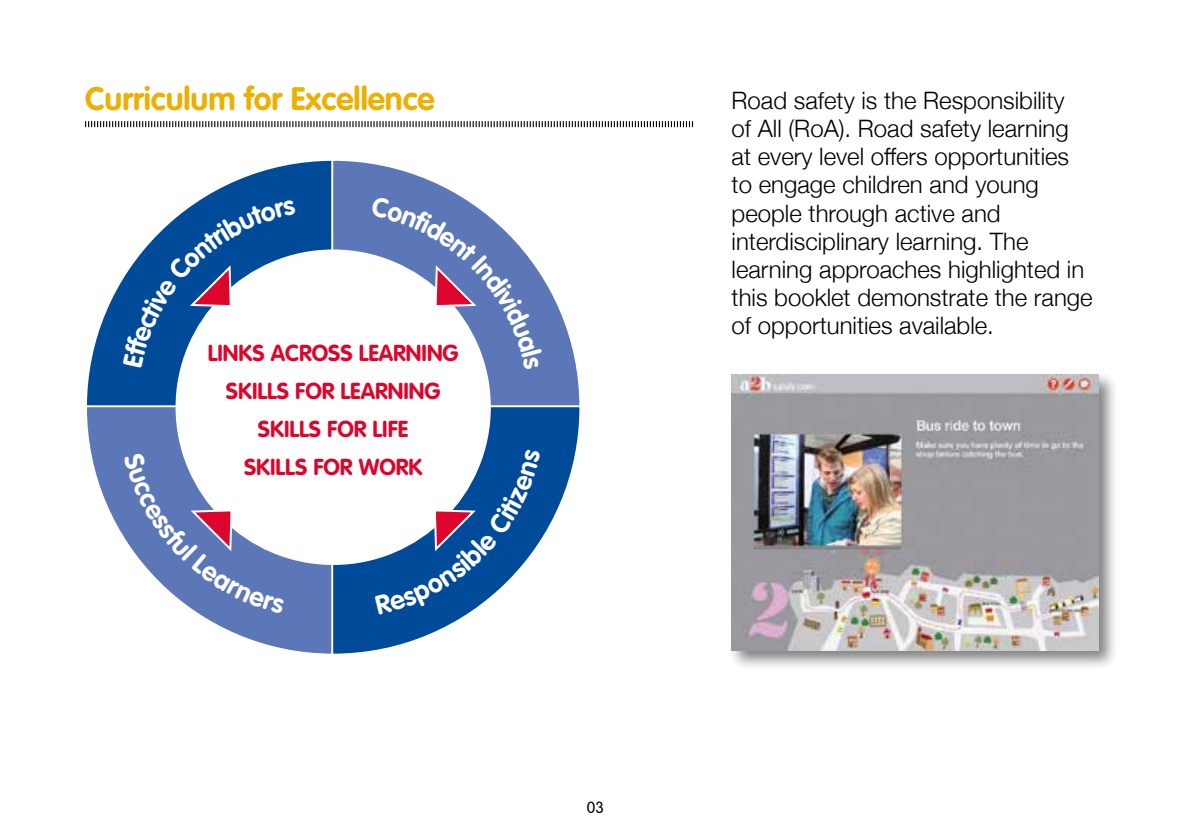
<style>
.page{position:relative;width:1191px;height:840px;background:#fff}
.page>*{position:absolute;margin:0;border:0;box-sizing:border-box;transform-origin:0 0}
.t1{font:700 32px "VAG Rounded Std";color:#edaf00}
.t2{font:300 24px/28px "Helvetica Neue";color:#000}
.t3{font:700 22.8px/38px "VAG Rounded Std";color:#dd052b;text-align:center}
.t4{font:300 16px "VAG Rounded Std";color:#000}
</style>
<div class="page">
<svg style="left:85px;top:121px;width:608px;height:7px"></svg>
<svg style="left:87px;top:160px;width:243px;height:244px"></svg>
<svg style="left:87px;top:404px;width:243px;height:250px"></svg>
<svg style="left:330px;top:160px;width:250px;height:244px"></svg>
<svg style="left:330px;top:404px;width:250px;height:250px"></svg>
<div style="left:176px;top:250px;width:314px;height:313px;background:#fff;border-radius:50%"></div>
<div style="left:727px;top:371px;width:391px;height:299px;background:#000;opacity:.5"></div>
<img style="left:731px;top:374px;width:367px;height:275px">
<svg style="left:123px;top:199px;width:173px;height:168px"></svg>
<svg style="left:371px;top:196px;width:171px;height:173px"></svg>
<svg style="left:375px;top:449px;width:166px;height:165px"></svg>
<svg style="left:124px;top:452px;width:160px;height:161px"></svg>
<h1 class="t1" style="left:85px;top:80px;width:351px">Curriculum for Excellence</h1>
<p class="t3" style="left:208px;top:334px;width:252px">LINKS ACROSS LEARNING<br>SKILLS FOR LEARNING<br>SKILLS FOR LIFE<br>SKILLS FOR WORK</p>
<p class="t2" style="left:731px;top:85px;width:362px">Road safety is the Responsibility<br>of All (RoA). Road safety learning at every level offers opportunities to engage children and young people through active and interdisciplinary learning. The learning approaches highlighted in this booklet demonstrate the range of opportunities available.</p>
<p class="t4" style="left:587px;top:797px;width:19px">03</p>
</div>
